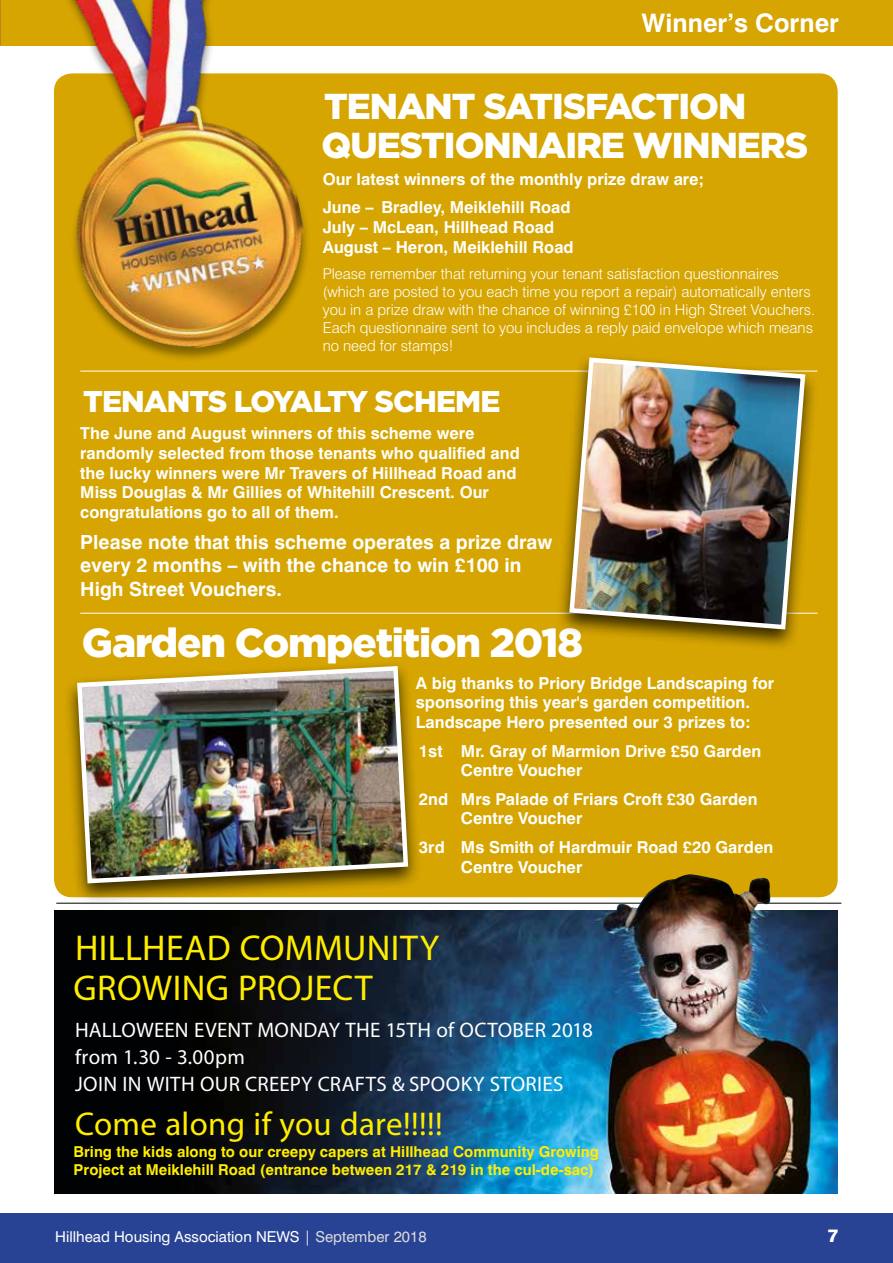
<style>
.page{position:relative;width:893px;height:1263px;background:#fff}
.page>*{position:absolute;margin:0;border:0;box-sizing:border-box;transform-origin:0 0}
.t1{font:900 40.5px "Gotham";letter-spacing:-.03em;color:#fff}
.t2{font:900 36px/39px "Gotham";letter-spacing:-.03em;color:#fff}
.t3{font:36px/40.5px "Myriad Pro";letter-spacing:.01em;color:#ffed00}
.t4{font:33px "Myriad Pro";letter-spacing:.01em;color:#ffed00}
.t5{font:900 30px "Gotham";letter-spacing:-.03em;color:#fff}
.t6{font:700 25.5px "Swiss 721 BT";color:#fff}
.t7{font:21px/27px "Myriad Pro";letter-spacing:.015em;color:#fff}
.t8{font:700 19.5px/23.4px "Swiss 721 BT";color:#fff}
.t9{font:800 18px "Swiss 721 BT";color:#fff}
.t10{font:700 16.5px/19.8px "Swiss 721 BT";color:#fff}
.t11{font:300 15px/18px "Swiss 721 BT";color:#fff}
.t12{font:700 15px/18px "Swiss 721 BT";color:#ffed00}
.t13{font:15px "Swiss 721 BT";color:#fff}
.s1{color:#dadada}
</style>
<div class="page">
<div style="left:0;top:1213px;width:893px;height:50px;background:#294394"></div>
<hr style="left:56px;top:903px;width:785px;height:1px;background:#000">
<div style="left:54px;top:910px;width:448px;height:283px;background:#010204"></div>
<img style="left:206px;top:910px;width:632px;height:283px">
<div style="left:54px;top:73px;width:784px;height:824px;background:#d6a502;border-radius:18px"></div>
<div style="left:63px;top:661px;width:359px;height:244px;background:#000;opacity:.75"></div>
<img style="left:75px;top:664px;width:336px;height:222px">
<div style="left:0;top:0;width:893px;height:45px;background:#d6a502"></div>
<img style="left:31px;top:0;width:291px;height:359px">
<hr style="left:80px;top:371px;width:737px;height:1px;background:#fff">
<hr style="left:80px;top:613px;width:737px;height:1px;background:#fff">
<div style="left:556px;top:353px;width:263px;height:298px;background:#000;opacity:.75"></div>
<img style="left:567px;top:355px;width:241px;height:277px">
<img style="left:602px;top:874px;width:170px;height:126px">
<h3 class="t6" style="left:622px;top:7px;width:217px">Section Title Here</h3>
<h3 class="t6" style="left:642px;top:7px;width:199px">Winner’s Corner</h3>
<h2 class="t2" style="left:322px;top:86px;width:488px">TENANT SATISFACTION<br>QUESTIONNAIRE WINNERS</h2>
<p class="t10" style="left:323px;top:164px;width:383px;line-height:28.3px">Our latest winners of the monthly prize draw are;<br>June – Bradley, Meiklehill Road</p>
<p class="t10" style="left:323px;top:217px;width:252px">July – McLean, Hillhead Road<br>August – Heron, Meiklehill Road</p>
<p class="t11" style="left:323px;top:265px;width:494px">Please remember that returning your tenant satisfaction questionnaires (which are posted to you each time you report a repair) automatically enters you in a prize draw with the chance of winning £100 in High Street Vouchers.<br>Each questionnaire sent to you includes a reply paid envelope which means no need for stamps!</p>
<h3 class="t5" style="left:83px;top:384px;width:419px">TENANTS LOYALTY SCHEME</h3>
<p class="t10" style="left:80px;top:423px;width:441px">The June and August winners of this scheme were randomly selected from those tenants who qualified and the lucky winners were Mr Travers of Hillhead Road and Miss Douglas &amp; Mr Gillies of Whitehill Crescent. Our congratulations go to all of them.</p>
<p class="t8" style="left:80px;top:530px;width:474px">Please note that this scheme operates a prize draw every 2 months – with the chance to win £100 in<br>High Street Vouchers.</p>
<h1 class="t1" style="left:82px;top:619px;width:503px">Garden Competition 2018</h1>
<p class="t10" style="left:416px;top:673px;width:360px">A big thanks to Priory Bridge Landscaping for sponsoring this year's garden competition.<br>Landscape Hero presented our 3 prizes to:</p>
<p class="t10" style="left:461px;top:741px;width:302px;text-indent:-42px">1st Mr. Gray of Marmion Drive £50 Garden<br>Centre Voucher</p>
<p class="t10" style="left:461px;top:789px;width:298px;text-indent:-42px">2nd Mrs Palade of Friars Croft £30 Garden<br>Centre Voucher</p>
<p class="t10" style="left:461px;top:837px;width:314px;text-indent:-42px">3rd Ms Smith of Hardmuir Road £20 Garden<br>Centre Voucher</p>
<h2 class="t3" style="left:74px;top:927px;width:367px">HILLHEAD COMMUNITY<br>GROWING PROJECT</h2>
<p class="t7" style="left:75px;top:1016px;width:519px">HALLOWEEN EVENT MONDAY THE 15TH of OCTOBER 2018 from 1.30 - 3.00pm<br>JOIN IN WITH OUR CREEPY CRAFTS &amp; SPOOKY STORIES</p>
<h3 class="t4" style="left:75px;top:1104px;width:369px">Come along if you dare!!!!!</h3>
<p class="t12" style="left:74px;top:1143px;width:527px">Bring the kids along to our creepy capers at Hillhead Community Growing<br>Project at Meiklehill Road (entrance between 217 &amp; 219 in the cul-de-sac)</p>
<p class="t13" style="left:55px;top:1228px;width:373px">Hillhead Housing Association NEWS <span class="s1">| September 2018</span></p>
<p class="t9" style="left:828px;top:1225px;width:12px">7</p>
</div>
